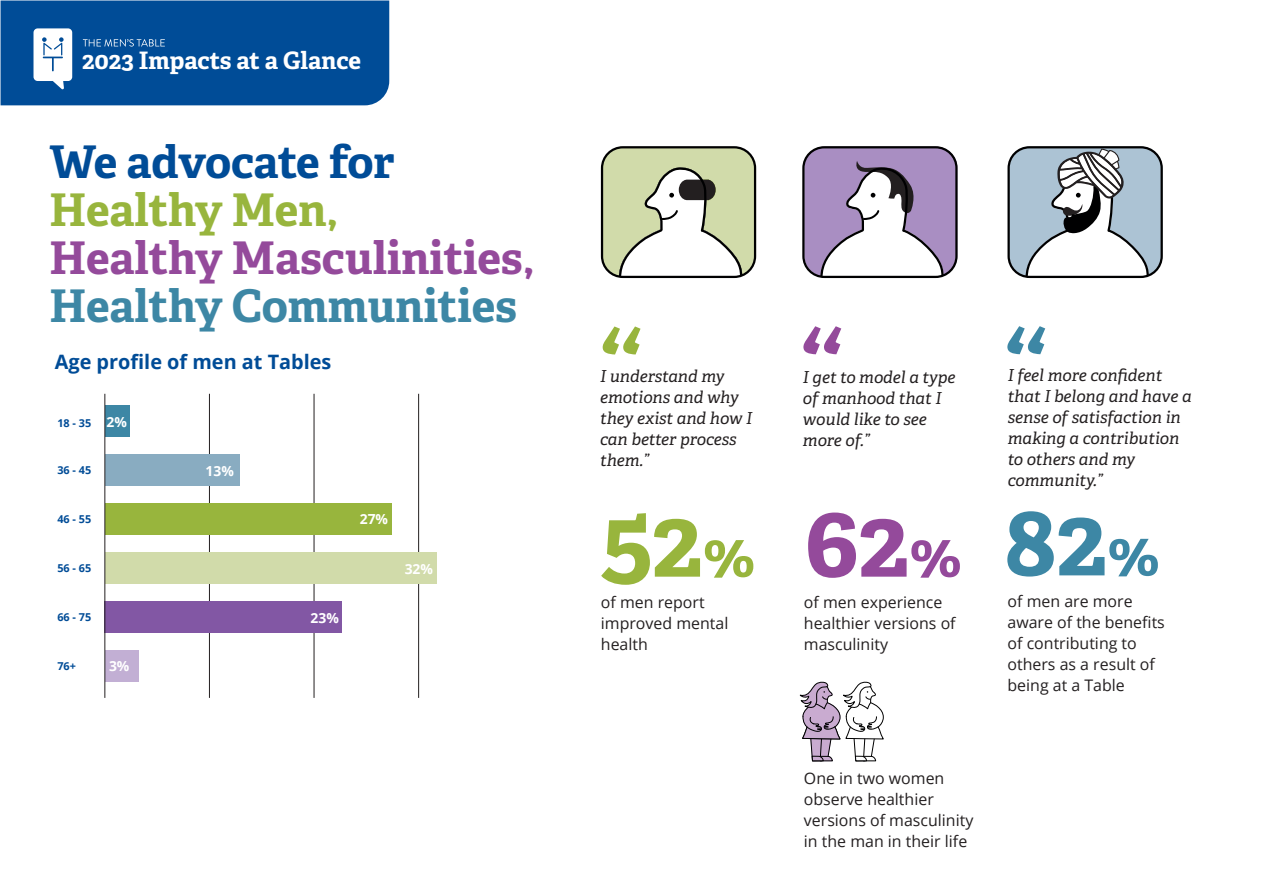
<style>
.page{position:relative;width:1263px;height:893px;background:#fff}
.page>*{position:absolute;margin:0;border:0;box-sizing:border-box;transform-origin:0 0}
.t1{font:700 97.8px "Adelle Basic";color:#944a9b}
.t2{font:700 97.8px "Adelle Basic";color:#98b53d}
.t3{font:700 45px "Adelle Basic";color:#944a9b}
.t4{font:700 45px "Adelle Basic";color:#3d87a5}
.t5{font:700 45px "Adelle Basic";letter-spacing:-.015em;color:#004c97}
.t6{font:700 45px "Adelle Basic";color:#98b53d}
.t7{font:700 24px "Adelle Basic";color:#fff}
.t8{font:700 19.8px "Open Sans";color:#004c97}
.t9{font:italic 16.5px/21px "Adelle Basic";color:#231f20}
.t10{font:15.9px/21px "Open Sans";color:#231f20}
.t11{font:700 13.8px "Open Sans";color:#fff}
.t12{font:700 10.8px "Open Sans";color:#004c97}
.s1{font-size:58.8px}
.s2{color:#3d87a5}
.s3{font-size:58.8px;color:#3d87a5}
</style>
<div class="page">
<div style="left:1px;top:1px;width:388px;height:104px;background:#004c97"></div>
<div style="left:602px;top:147px;width:153px;height:130px;background:#d1dbaa;border-radius:21px"></div>
<div style="left:804px;top:147px;width:153px;height:129px;background:#a98ec2;border-radius:21px"></div>
<div style="left:1009px;top:147px;width:153px;height:129px;background:#acc3d4;border-radius:21px"></div>
<hr style="left:418px;top:394px;width:1px;height:304px;background:#231f20">
<hr style="left:314px;top:394px;width:1px;height:304px;background:#231f20">
<hr style="left:209px;top:394px;width:1px;height:304px;background:#231f20">
<div style="left:105px;top:406px;width:24px;height:31px;background:#3d87a5"></div>
<div style="left:105px;top:650px;width:34px;height:32px;background:#c2afd4"></div>
<div style="left:105px;top:455px;width:134px;height:31px;background:#89acc1"></div>
<div style="left:105px;top:503px;width:286px;height:32px;background:#98b53d"></div>
<div style="left:105px;top:601px;width:237px;height:32px;background:#8257a4"></div>
<div style="left:105px;top:552px;width:332px;height:32px;background:#d1dbaa"></div>
<hr style="left:105px;top:394px;width:1px;height:304px;background:#231f20">
<svg style="left:603px;top:326px;width:37px;height:28px"></svg>
<svg style="left:1007px;top:326px;width:38px;height:28px"></svg>
<svg style="left:803px;top:326px;width:38px;height:28px"></svg>
<div style="left:601px;top:146px;width:155px;height:132px;border:2px solid #000001;border-radius:21px"></div>
<svg style="left:618px;top:167px;width:125px;height:112px"></svg>
<div style="left:802px;top:146px;width:155px;height:132px;border:2px solid #000001;border-radius:21px"></div>
<svg style="left:819px;top:161px;width:126px;height:118px"></svg>
<div style="left:1007px;top:146px;width:156px;height:132px;border:2px solid #000001;border-radius:21px"></div>
<svg style="left:1024px;top:149px;width:126px;height:130px"></svg>
<svg style="left:799px;top:681px;width:85px;height:81px"></svg>
<h3 class="t7" style="left:82px;top:46px;width:280px">2023 Impacts at a Glance</h3>
<h2 class="t5" style="left:49px;top:133px;width:347px">We advocate for</h2>
<h2 class="t6" style="left:49px;top:181px;width:290px">Healthy Men,</h2>
<h2 class="t3" style="left:49px;top:230px;width:486px">Healthy Masculinities,</h2>
<h2 class="t4" style="left:49px;top:278px;width:469px">Healthy Communities</h2>
<p class="t8" style="left:55px;top:348px;width:278px">Age profile of men at Tables</p>
<p class="t12" style="left:57px;top:416px;width:35px">18 - 35</p>
<p class="t12" style="left:57px;top:462px;width:35px">36 - 45</p>
<p class="t11" style="left:106px;top:413px;width:22px">2%</p>
<p class="t11" style="left:206px;top:461px;width:30px">13%</p>
<p class="t12" style="left:57px;top:511px;width:35px">46 - 55</p>
<p class="t11" style="left:360px;top:509px;width:30px">27%</p>
<p class="t12" style="left:57px;top:561px;width:35px">56 - 65</p>
<p class="t11" style="left:405px;top:559px;width:30px">32%</p>
<p class="t12" style="left:57px;top:610px;width:35px">66 - 75</p>
<p class="t11" style="left:311px;top:608px;width:30px">23%</p>
<p class="t12" style="left:57px;top:659px;width:20px">76+</p>
<p class="t11" style="left:109px;top:657px;width:22px">3%</p>
<p class="t9" style="left:600px;top:366px;width:154px">I understand my emotions and why they exist and how I can better process them.”</p>
<p class="t9" style="left:803px;top:367px;width:154px">I get to model a type of manhood that I would like to see more of.”</p>
<p class="t9" style="left:1008px;top:365px;width:185px">I feel more confident that I belong and have a sense of satisfaction in making a contribution to others and my community.”</p>
<h1 class="t2" style="left:601px;top:479px;width:156px">52<span class="s1">%</span></h1>
<p class="t10" style="left:601px;top:591px;width:129px">of men report improved mental health</p>
<h1 class="t1" style="left:804px;top:479px;width:357px">62<span class="s1">%</span> <span class="s2">82</span><span class="s3">%</span></h1>
<p class="t10" style="left:804px;top:591px;width:153px">of men experience healthier versions of masculinity</p>
<p class="t10" style="left:804px;top:767px;width:171px">One in two women observe healthier versions of masculinity in the man in their life</p>
<p class="t10" style="left:1007px;top:590px;width:159px">of men are more aware of the benefits of contributing to others as a result of being at a Table</p>
</div>
